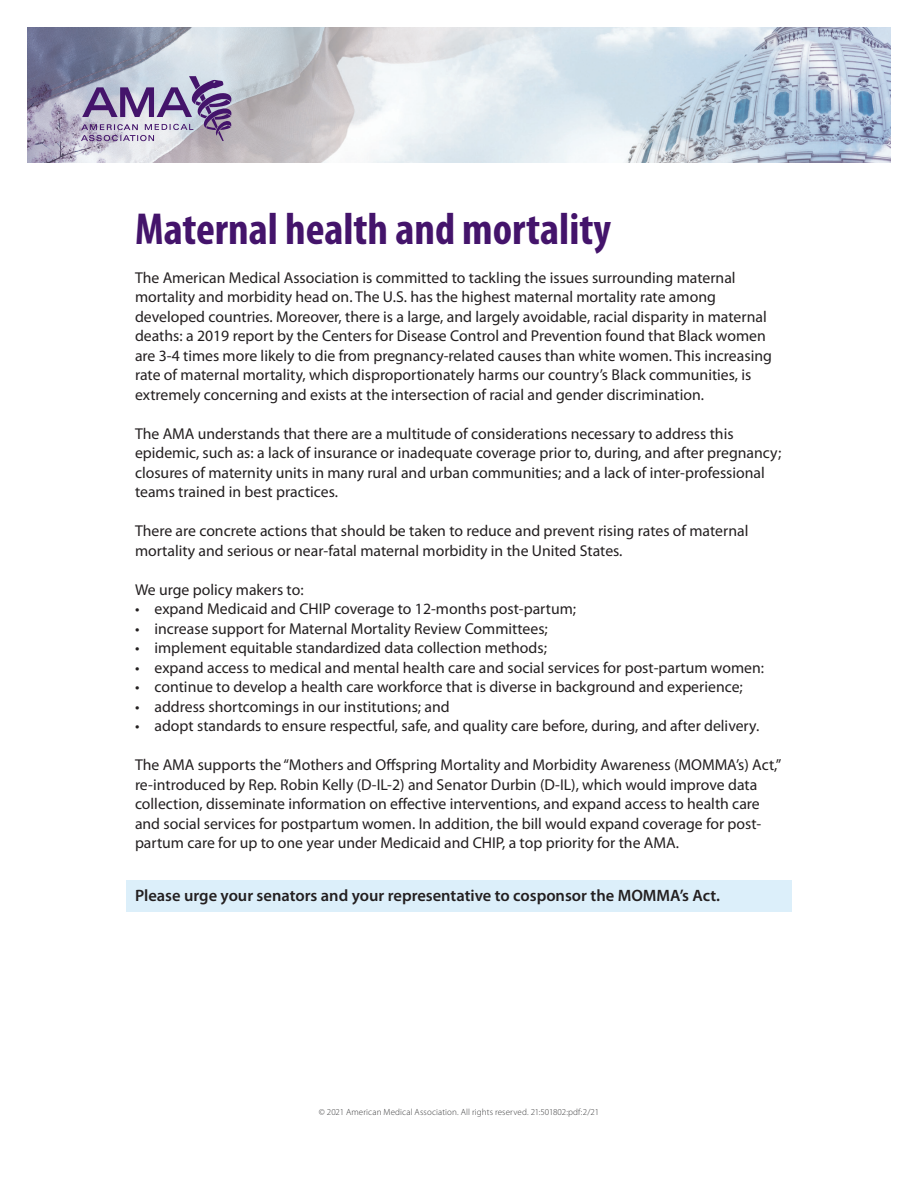
<style>
.page{position:relative;width:918px;height:1188px;background:#fff}
.page>*{position:absolute;margin:0;border:0;box-sizing:border-box;transform-origin:0 0}
.Headline{font:700 condensed 45px "Myriad Pro";color:#44146b}
.Callout{font:600 16.5px "Myriad Pro";color:#231f20}
.Body{font:15.75px/19.5px "Myriad Pro";color:#231f20}
.Mice{font:300 9px "Myriad Pro";letter-spacing:.015em;color:#3e3e3f}
</style>
<div class="page">
<div style="left:126px;top:880px;width:666px;height:32px;background:#dceffa"></div>
<img style="left:27px;top:27px;width:864px;height:136px">
<svg style="left:81px;top:76px;width:151px;height:65px;background:#a49aba"></svg>
<p class="Headline" style="left:135px;top:201px;width:478px">Maternal health and mortality</p>
<p class="Body" style="left:135px;top:268px;width:638px">The American Medical Association is committed to tackling the issues surrounding maternal mortality and morbidity head on. The U.S. has the highest maternal mortality rate among developed countries. Moreover, there is a large, and largely avoidable, racial disparity in maternal deaths: a 2019 report by the Centers for Disease Control and Prevention found that Black women are 3-4 times more likely to die from pregnancy-related causes than white women. This increasing rate of maternal mortality, which disproportionately harms our country’s Black communities, is extremely concerning and exists at the intersection of racial and gender discrimination.</p>
<p class="Body" style="left:135px;top:424px;width:648px">The AMA understands that there are a multitude of considerations necessary to address this epidemic, such as: a lack of insurance or inadequate coverage prior to, during, and after pregnancy; closures of maternity units in many rural and urban communities; and a lack of inter-professional teams trained in best practices.</p>
<p class="Body" style="left:135px;top:521px;width:615px">There are concrete actions that should be taken to reduce and prevent rising rates of maternal mortality and serious or near-fatal maternal morbidity in the United States.</p>
<p class="Body" style="left:135px;top:580px;width:170px">We urge policy makers to:</p>
<p class="Body" style="left:135px;top:599px;width:443px">• expand Medicaid and CHIP coverage to 12-months post-partum;</p>
<p class="Body" style="left:135px;top:619px;width:414px">• increase support for Maternal Mortality Review Committees;</p>
<p class="Body" style="left:135px;top:638px;width:413px">• implement equitable standardized data collection methods;</p>
<p class="Body" style="left:135px;top:658px;width:631px">• expand access to medical and mental health care and social services for post-partum women:</p>
<p class="Body" style="left:135px;top:677px;width:609px">• continue to develop a health care workforce that is diverse in background and experience;</p>
<p class="Body" style="left:135px;top:697px;width:316px">• address shortcomings in our institutions; and</p>
<p class="Body" style="left:135px;top:716px;width:626px">• adopt standards to ensure respectful, safe, and quality care before, during, and after delivery.</p>
<p class="Body" style="left:135px;top:755px;width:648px">The AMA supports the “Mothers and Offspring Mortality and Morbidity Awareness (MOMMA’s) Act,” re-introduced by Rep. Robin Kelly (D-IL-2) and Senator Durbin (D-IL), which would improve data collection, disseminate information on effective interventions, and expand access to health care and social services for postpartum women. In addition, the bill would expand coverage for post&shy;partum care for up to one year under Medicaid and CHIP, a top priority for the AMA.</p>
<p class="Callout" style="left:135px;top:885px;width:587px">Please urge your senators and your representative to cosponsor the MOMMA’s Act.</p>
<p class="Mice" style="left:319px;top:1106px;width:282px">© 2021 American Medical Association. All rights reserved. 21:501802:pdf:2/21</p>
</div>
